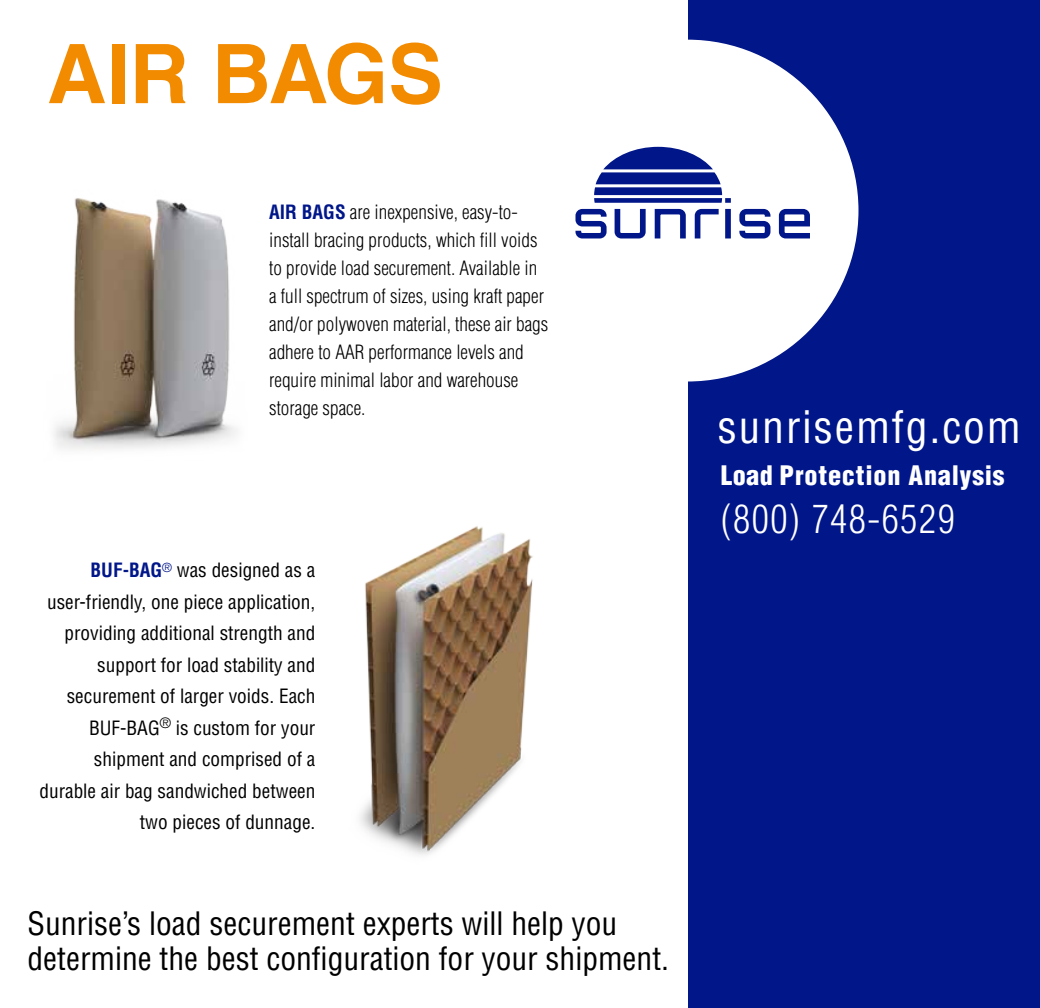
<style>
.page{position:relative;width:1040px;height:1008px;background:#fff}
.page>*{position:absolute;margin:0;border:0;box-sizing:border-box;transform-origin:0 0}
.t1{font:700 82.25px "Helvetica";color:#f38b00}
.t2{font:condensed 43.75px "Helvetica";letter-spacing:.04em;color:#fff}
.t3{font:300 condensed 38.5px "Helvetica";letter-spacing:.04em;color:#fff}
.t4{font:condensed 31.5px/35px "Helvetica";color:#000}
.t5{font:900 condensed 26.25px "Helvetica";letter-spacing:.03em;color:#fff}
.t6{font:300 condensed 19.25px/28px "Helvetica";color:#000}
.t7{font:condensed 19.25px/31.5px "Helvetica";color:#000;text-align:right}
.s1{font-weight:700;color:#001689}
</style>
<div class="page">
<img style="left:360px;top:526px;width:173px;height:329px">
<div style="left:688px;top:0;width:352px;height:1008px;background:#001689"></div>
<div style="left:516px;top:40px;width:342px;height:342px;background:#fff;border-radius:50%"></div>
<svg style="left:739px;top:209px;width:31px;height:29px"></svg>
<svg style="left:779px;top:209px;width:31px;height:29px"></svg>
<svg style="left:575px;top:147px;width:156px;height:91px"></svg>
<img style="left:54px;top:198px;width:183px;height:252px">
<h1 class="t1" style="left:47px;top:24px;width:397px">AIR BAGS</h1>
<p class="t6" style="left:269px;top:198px;width:281px"><span class="s1">AIR BAGS</span> are inexpensive, easy-to&shy;install bracing products, which fill voids to provide load securement. Available in a full spectrum of sizes, using kraft paper and/or polywoven material, these air bags adhere to AAR performance levels and require minimal labor and warehouse storage space.</p>
<p class="t7" style="left:39px;top:554px;width:277px"><span class="s1">BUF-BAG</span><sup>®</sup> was designed as a user-friendly, one piece application, providing additional strength and support for load stability and securement of larger voids. Each<br>BUF-BAG<sup>®</sup> is custom for your shipment and comprised of a durable air bag sandwiched between two pieces of dunnage.</p>
<h3 class="t4" style="left:28px;top:905px;width:643px">Sunrise’s load securement experts will help you determine the best configuration for your shipment.</h3>
<h2 class="t2" style="left:717px;top:400px;width:305px">sunrisemfg.com</h2>
<h3 class="t5" style="left:721px;top:459px;width:285px">Load Protection Analysis</h3>
<h3 class="t3" style="left:721px;top:496px;width:235px">(800) 748-6529</h3>
</div>
